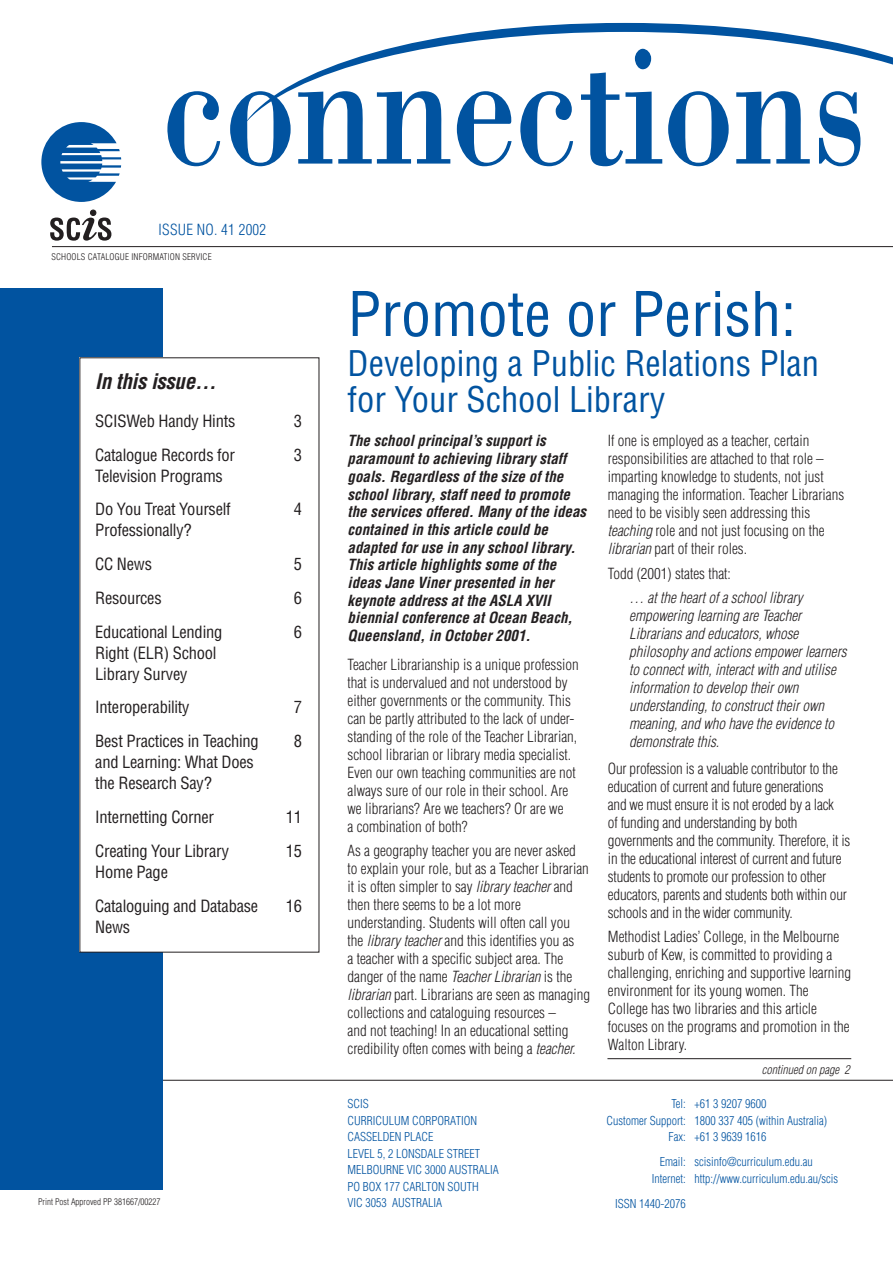
<style>
.page{position:relative;width:893px;height:1263px;background:#fff}
.page>*{position:absolute;margin:0;border:0;box-sizing:border-box;transform-origin:0 0}
.t1{font:180px "Bodoni";letter-spacing:-.01em;color:#0153a0;scale:.8 1}
.t2{font:condensed 60px "Helvetica";color:#0153a0}
.t3{font:condensed 34.5px/36px "Helvetica";color:#0153a0}
.t4{font:italic 700 condensed 21px "Helvetica";letter-spacing:-.015em;color:#231f20}
.t5{font:condensed 16.5px/33.8px "Helvetica";letter-spacing:-.015em;color:#231f20}
.t6{font:300 condensed 15px/18px "Helvetica";color:#231f20}
.t7{font:italic 700 condensed 15px/17.7px "Helvetica";color:#231f20}
.t8{font:italic 300 condensed 15px/18px "Helvetica";color:#231f20}
.t9{font:300 condensed 15px "Helvetica";letter-spacing:.02em;color:#0153a0}
.t10{font:300 condensed 12px/16.5px "Helvetica";color:#0153a0}
.t11{font:italic 300 condensed 12px "Helvetica";color:#231f20}
.t12{font:300 condensed 9px "Helvetica";letter-spacing:.01em;color:#231f20}
.s1{font-style:italic}
</style>
<div class="page">
<hr style="left:107px;top:1080px;width:785px;height:1px;background:#231f20">
<svg style="left:243px;top:23px;width:649px;height:102px"></svg>
<div style="left:0;top:289px;width:162px;height:901px;background:#0153a0"></div>
<svg style="left:41px;top:122px;width:80px;height:80px"></svg>
<svg style="left:50px;top:210px;width:61px;height:31px"></svg>
<hr style="left:52px;top:246px;width:840px;height:1px;background:#231f20">
<div style="left:80px;top:358px;width:239px;height:594px;background:#fff"></div>
<hr style="left:607px;top:1058px;width:244px;height:1px;background:#231f20">
<h1 class="t1" style="left:162px;top:41px;width:883px">connections</h1>
<p class="t9" style="left:159px;top:224px;width:109px">ISSUE NO. 41 2002</p>
<p class="t12" style="left:51px;top:253px;width:162px">SCHOOLS CATALOGUE INFORMATION SERVICE</p>
<h3 class="t4" style="left:95px;top:373px;width:122px">In this issue…</h3>
<p class="t5" style="left:95px;top:405px;width:142px">SCISWeb Handy Hints</p>
<p class="t5" style="left:294px;top:405px;width:10px">3</p>
<p class="t5" style="left:95px;top:439px;width:141px">Catalogue Records for</p>
<p class="t5" style="left:294px;top:439px;width:10px">3</p>
<p class="t5" style="left:95px;top:460px;width:137px">Television Programs<br>Do You Treat Yourself</p>
<p class="t5" style="left:294px;top:494px;width:10px">4</p>
<p class="t5" style="left:95px;top:515px;width:98px">Professionally?<br>CC News</p>
<p class="t5" style="left:294px;top:549px;width:10px">5</p>
<p class="t5" style="left:95px;top:582px;width:68px">Resources</p>
<p class="t5" style="left:294px;top:582px;width:10px">6</p>
<p class="t5" style="left:95px;top:616px;width:129px">Educational Lending</p>
<p class="t5" style="left:294px;top:616px;width:10px">6</p>
<p class="t5" style="left:95px;top:644px;width:123px;line-height:21px">Right (ELR) School<br>Library Survey</p>
<p class="t5" style="left:95px;top:692px;width:96px">Interoperability</p>
<p class="t5" style="left:294px;top:692px;width:10px">7</p>
<p class="t5" style="left:95px;top:726px;width:165px">Best Practices in Teaching</p>
<p class="t5" style="left:294px;top:726px;width:10px">8</p>
<p class="t5" style="left:95px;top:753px;width:160px;line-height:21px">and Learning: What Does the Research Say?</p>
<p class="t5" style="left:95px;top:801px;width:120px">Internetting Corner</p>
<p class="t5" style="left:286px;top:801px;width:18px">11</p>
<p class="t5" style="left:95px;top:835px;width:135px">Creating Your Library</p>
<p class="t5" style="left:286px;top:835px;width:18px">15</p>
<p class="t5" style="left:95px;top:856px;width:164px">Home Page<br>Cataloguing and Database</p>
<p class="t5" style="left:286px;top:890px;width:18px">16</p>
<p class="t5" style="left:95px;top:911px;width:36px">News</p>
<p class="t12" style="left:38px;top:1198px;width:124px">Print Post Approved PP 381667/00227</p>
<h2 class="t2" style="left:347px;top:291px;width:450px">Promote or Perish:</h2>
<h3 class="t3" style="left:347px;top:349px;width:473px">Developing a Public Relations Plan for Your School Library</h3>
<p class="t7" style="left:347px;top:433px;width:240px">The school principal’s support is paramount to achieving library staff goals. Regardless of the size of the school library, staff need to promote the services offered. Many of the ideas contained in this article could be adapted for use in any school library.<br>This article highlights some of the ideas Jane Viner presented in her keynote address at the ASLA XVII biennial conference at Ocean Beach, Queensland, in October 2001.</p>
<p class="t6" style="left:347px;top:657px;width:233px">Teacher Librarianship is a unique profession that is undervalued and not understood by either governments or the community. This can be partly attributed to the lack of under&shy;standing of the role of the Teacher Librarian, school librarian or library media specialist.<br>Even our own teaching communities are not always sure of our role in their school. Are we librarians? Are we teachers? Or are we<br>a combination of both?</p>
<p class="t6" style="left:347px;top:843px;width:244px">As a geography teacher you are never asked<br>to explain your role, but as a Teacher Librarian it is often simpler to say <span class="s1">library teacher</span> and then there seems to be a lot more understanding. Students will often call you<br>the <span class="s1">library teacher</span> and this identifies you as<br>a teacher with a specific subject area. The danger of the name <span class="s1">Teacher Librarian</span> is the <span class="s1">librarian</span> part. Librarians are seen as managing collections and cataloguing resources –<br>and not teaching! In an educational setting credibility often comes with being a <span class="s1">teacher.</span></p>
<p class="t6" style="left:608px;top:433px;width:238px">If one is employed as a teacher, certain responsibilities are attached to that role – imparting knowledge to students, not just managing the information. Teacher Librarians need to be visibly seen addressing this <span class="s1">teaching</span> role and not just focusing on the <span class="s1">librarian</span> part of their roles.</p>
<p class="t6" style="left:608px;top:566px;width:124px">Todd (2001) states that:</p>
<p class="t8" style="left:629px;top:590px;width:219px">… at the heart of a school library empowering learning are Teacher Librarians and educators, whose philosophy and actions empower learners to connect with, interact with and utilise information to develop their own understanding, to construct their own meaning, and who have the evidence to demonstrate this.</p>
<p class="t6" style="left:608px;top:761px;width:244px">Our profession is a valuable contributor to the education of current and future generations<br>and we must ensure it is not eroded by a lack<br>of funding and understanding by both governments and the community. Therefore, it is in the educational interest of current and future students to promote our profession to other educators, parents and students both within our schools and in the wider community.</p>
<p class="t6" style="left:608px;top:929px;width:245px">Methodist Ladies’ College, in the Melbourne suburb of Kew, is committed to providing a challenging, enriching and supportive learning environment for its young women. The College has two libraries and this article focuses on the programs and promotion in the Walton Library.</p>
<p class="t11" style="left:761px;top:1065px;width:89px">continued on page 2</p>
<p class="t10" style="left:347px;top:1097px;width:153px">SCIS<br>CURRICULUM CORPORATION<br>CASSELDEN PLACE<br>LEVEL 5, 2 LONSDALE STREET<br>MELBOURNE VIC 3000 AUSTRALIA<br>PO BOX 177 CARLTON SOUTH<br>VIC 3053 AUSTRALIA</p>
<p class="t10" style="left:606px;top:1097px;width:222px;text-align:center">Tel: +61 3 9207 9600<br>Customer Support: 1800 337 405 (within Australia)<br>Fax: +61 3 9639 1616</p>
<p class="t10" style="left:651px;top:1155px;width:188px;text-indent:8px">Email: scisinfo@curriculum.edu.au<br>Internet: http://www.curriculum.edu.au/scis</p>
<p class="t10" style="left:615px;top:1196px;width:72px">ISSN 1440-2076</p>
</div>
